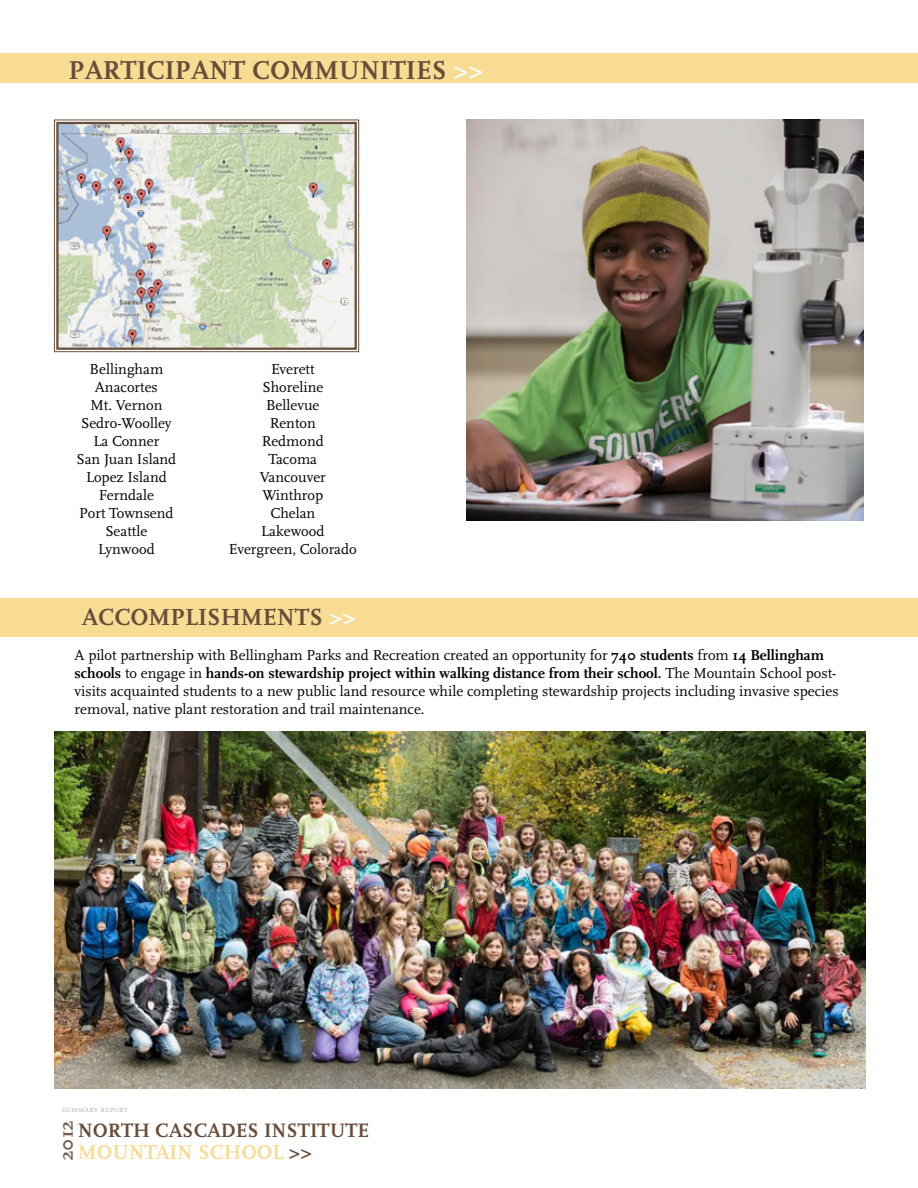
<style>
.page{position:relative;width:918px;height:1188px;background:#fff}
.page>*{position:absolute;margin:0;border:0;box-sizing:border-box;transform-origin:0 0}
.t1{font:700 27px "Scala";color:#684d3a}
.t2{font:700 24.3px "Scala";color:#684d3a}
.t3{font:700 21px "Scala";color:#f9dc94}
.t4{font:700 20.25px "Scala";color:#684d3a}
.t5{font:700 20.25px "Scala";color:#775f4e}
.t6{font:15px/18px "Scala";color:#000;text-align:center}
.t7{font:9px "Scala Caps";color:#c4bab2}
.s1{color:#fff}
.s2{font-weight:700}
.s3{color:#684d3a}
</style>
<div class="page">
<img style="left:466px;top:120px;width:398px;height:401px">
<div style="left:0;top:53px;width:918px;height:30px;background:#f9dc94"></div>
<svg style="left:54px;top:119px;width:305px;height:233px;background:#ced5c6"></svg>
<div style="left:56px;top:122px;width:301px;height:228px;border:2px solid #684d3a"></div>
<div style="left:0;top:599px;width:918px;height:38px;background:#f9dc94"></div>
<img style="left:54px;top:731px;width:811px;height:357px">
<h1 class="t1" style="left:69px;top:55px;width:416px">PARTICIPANT COMMUNITIES <span class="s1">&gt;&gt;</span></h1>
<p class="t6" style="left:77px;top:360px;width:101px">Bellingham<br>Anacortes<br>Mt. Vernon<br>Sedro-Woolley<br>La Conner<br>San Juan Island<br>Lopez Island<br>Ferndale<br>Port Townsend<br>Seattle<br>Lynwood</p>
<p class="t6" style="left:229px;top:360px;width:129px">Everett<br>Shoreline<br>Bellevue<br>Renton<br>Redmond<br>Tacoma<br>Vancouver<br>Winthrop<br>Chelan<br>Lakewood<br>Evergreen, Colorado</p>
<h2 class="t2" style="left:82px;top:604px;width:276px">ACCOMPLISHMENTS <span class="s1">&gt;&gt;</span></h2>
<p class="t6" style="left:75px;top:647px;width:766px;text-align:left">A pilot partnership with Bellingham Parks and Recreation created an opportunity for <span class="s2">740 students</span> from <span class="s2">14 Bellingham schools</span> to engage in <span class="s2">hands-on stewardship project within walking distance from their school.</span> The Mountain School post&shy;visits acquainted students to a new public land resource while completing stewardship projects including invasive species removal, native plant restoration and trail maintenance.</p>
<p class="t7" style="left:62px;top:1104px;width:67px">summary report</p>
<h3 class="t5" style="left:55px;top:1161px;width:43px;rotate:-90deg">2012</h3>
<h3 class="t4" style="left:78px;top:1119px;width:293px">NORTH CASCADES INSTITUTE</h3>
<h3 class="t3" style="left:78px;top:1140px;width:236px">MOUNTAIN SCHOOL <span class="s3">&gt;&gt;</span></h3>
</div>
